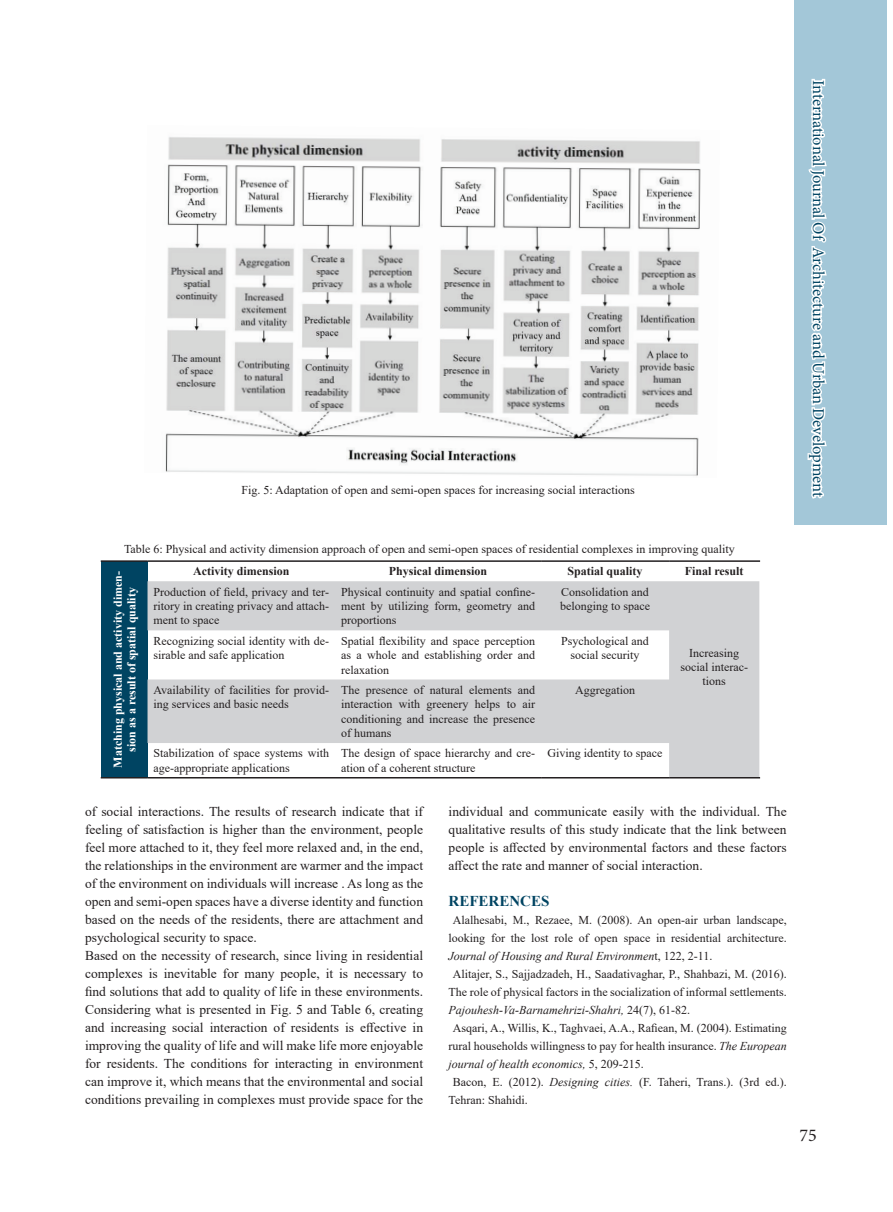
<style>
.page{position:relative;width:893px;height:1212px;background:#fff}
.page>*{position:absolute;margin:0;border:0;box-sizing:border-box;transform-origin:0 0}
.t1{font:18px "Minion Pro";color:#231f20}
.t2{font:16.5px "Minion Pro";letter-spacing:-.005em;color:#004462}
.t3{font:700 15px "Times New Roman";color:#004462}
.t4{font:13.5px/18px "Times New Roman";color:#231f20}
.t5{font:12px/14.4px "Times New Roman";color:#231f20}
.t6{font:italic 12px "Times New Roman";color:#231f20}
.t7{font:700 12px/13.8px "Times New Roman";color:#fff;text-align:center}
.t8{font:700 12px "Times New Roman";color:#231f20}
.s1{font-style:normal}
.s2{font-style:italic}
</style>
<div class="page">
<div style="left:794px;top:0;width:92px;height:524px;background:#a3c7d8"></div>
<svg style="left:807px;top:78px;width:20px;height:421px"></svg>
<img style="left:165px;top:137px;width:536px;height:339px">
<div style="left:102px;top:561px;width:46px;height:217px;background:#004462"></div>
<svg style="left:148px;top:581px;width:611px;height:196px;fill:#d1d2d4"></svg>
<hr style="left:669px;top:560px;width:91px;height:2px;background:#231f20">
<hr style="left:541px;top:560px;width:128px;height:2px;background:#231f20">
<hr style="left:335px;top:560px;width:206px;height:2px;background:#231f20">
<hr style="left:148px;top:560px;width:187px;height:2px;background:#231f20">
<hr style="left:101px;top:560px;width:47px;height:2px;background:#231f20">
<hr style="left:669px;top:777px;width:91px;height:1px;background:#231f20">
<hr style="left:541px;top:777px;width:128px;height:1px;background:#231f20">
<hr style="left:335px;top:777px;width:206px;height:1px;background:#231f20">
<hr style="left:148px;top:777px;width:187px;height:1px;background:#231f20">
<hr style="left:101px;top:777px;width:47px;height:1px;background:#231f20">
<p class="t5" style="left:241px;top:482px;width:395px">Fig. 5: Adaptation of open and semi-open spaces for increasing social interactions</p>
<h2 class="t2" style="left:829px;top:80px;width:419px;rotate:90deg">International Journal Of Architecture and Urban Development</h2>
<p class="t5" style="left:124px;top:541px;width:612px">Table 6: Physical and activity dimension approach of open and semi-open spaces of residential complexes in improving quality</p>
<p class="t7" style="left:110px;top:768px;width:198px;rotate:-90deg">Matching physical and activity dimen&shy;sion as a result of spatial quality</p>
<p class="t8" style="left:193px;top:562px;width:98px">Activity dimension</p>
<p class="t8" style="left:389px;top:562px;width:100px">Physical dimension</p>
<p class="t8" style="left:568px;top:562px;width:77px">Spatial quality</p>
<p class="t8" style="left:685px;top:562px;width:60px">Final result</p>
<p class="t5" style="left:154px;top:584px;width:177px;text-align:justify">Production of field, privacy and ter&shy;ritory in creating privacy and attach&shy;ment to space</p>
<p class="t5" style="left:341px;top:584px;width:196px;text-align:justify">Physical continuity and spatial confine&shy;ment by utilizing form, geometry and proportions</p>
<p class="t5" style="left:560px;top:584px;width:91px">Consolidation and belonging to space</p>
<p class="t5" style="left:154px;top:633px;width:177px">Recognizing social identity with de&shy;sirable and safe application</p>
<p class="t5" style="left:154px;top:682px;width:177px">Availability of facilities for provid&shy;ing services and basic needs</p>
<p class="t5" style="left:341px;top:633px;width:196px;text-align:justify">Spatial flexibility and space perception as a whole and es tablishing order and relaxation</p>
<p class="t5" style="left:561px;top:633px;width:89px;text-align:center">Psychological and social security</p>
<p class="t5" style="left:341px;top:682px;width:196px">The presence of natural elements and</p>
<p class="t5" style="left:575px;top:682px;width:61px">Aggregation</p>
<p class="t5" style="left:341px;top:697px;width:196px;text-align:justify">interaction with greenery helps to air conditioning and increase the presence of humans</p>
<p class="t5" style="left:680px;top:645px;width:69px;text-align:center">Increasing social interac&shy;tions</p>
<p class="t5" style="left:154px;top:746px;width:177px">S tabilization of space sys tems with age-appropriate applications</p>
<p class="t5" style="left:341px;top:746px;width:323px">The design of space hierarchy and cre- Giving identity to space ation of a coherent s tructure</p>
<p class="t4" style="left:85px;top:802px;width:340px">of social interactions. The results of research indicate that if feeling of satisfaction is higher than the environment, people feel more attached to it, they feel more relaxed and, in the end, the relationships in the environment are warmer and the impact of the environment on individuals will increase . As long as the open and semi-open spaces have a diverse identity and function based on the needs of the residents, there are attachment and psychological security to space.<br>Based on the necessity of research, since living in residential complexes is inevitable for many people, it is necessary to find solutions that add to quality of life in these environments.<br>Considering what is presented in Fig. 5 and Table 6, creating and increasing social interaction of residents is effective in improving the quality of life and will make life more enjoyable for residents. The conditions for interacting in environment can improve it, which means that the environmental and social conditions prevailing in complexes mus t provide space for the</p>
<p class="t4" style="left:449px;top:801px;width:340px;text-align:justify">individual and communicate easily with the individual. The qualitative results of this s tudy indicate that the link between people is affected by environmental factors and these factors affect the rate and manner of social interaction.</p>
<p class="t3" style="left:449px;top:890px;width:102px">REFERENCES</p>
<p class="t5" style="left:453px;top:912px;width:335px">Alalhesabi, M., Rezaee, M. (2008). An open-air urban landscape,</p>
<p class="t5" style="left:449px;top:930px;width:340px">looking for the los t role of open space in residential architecture.</p>
<p class="t6" style="left:449px;top:947px;width:265px">Journal of Housing and Rural Environmen<span class="s1">t, 122, 2-11.</span></p>
<p class="t5" style="left:453px;top:966px;width:335px">Alitajer, S., Sajjadzadeh, H., Saadativaghar, P., Shahbazi, M. (2016).</p>
<p class="t5" style="left:449px;top:984px;width:340px">The role of physical factors in the socialization of informal settlements.</p>
<p class="t6" style="left:449px;top:1001px;width:243px">Pajouhesh-Va-Barnamehrizi-Shahri, <span class="s1">24(7), 61-82.</span></p>
<p class="t5" style="left:453px;top:1020px;width:335px">Asqari, A., Willis, K., Taghvaei, A.A., Rafiean, M. (2004). Es timating</p>
<p class="t5" style="left:449px;top:1038px;width:340px">rural households willingness to pay for health insurance. <span class="s2">The European</span></p>
<p class="t6" style="left:449px;top:1055px;width:197px">journal of health economics, <span class="s1">5, 209-215.</span></p>
<p class="t5" style="left:453px;top:1074px;width:335px">Bacon, E. (2012). <span class="s2">Designing cities.</span> (F. Taheri, Trans.). (3rd ed.).</p>
<p class="t5" style="left:449px;top:1092px;width:81px">Tehran: Shahidi.</p>
<h1 class="t1" style="left:800px;top:1123px;width:19px">75</h1>
</div>
